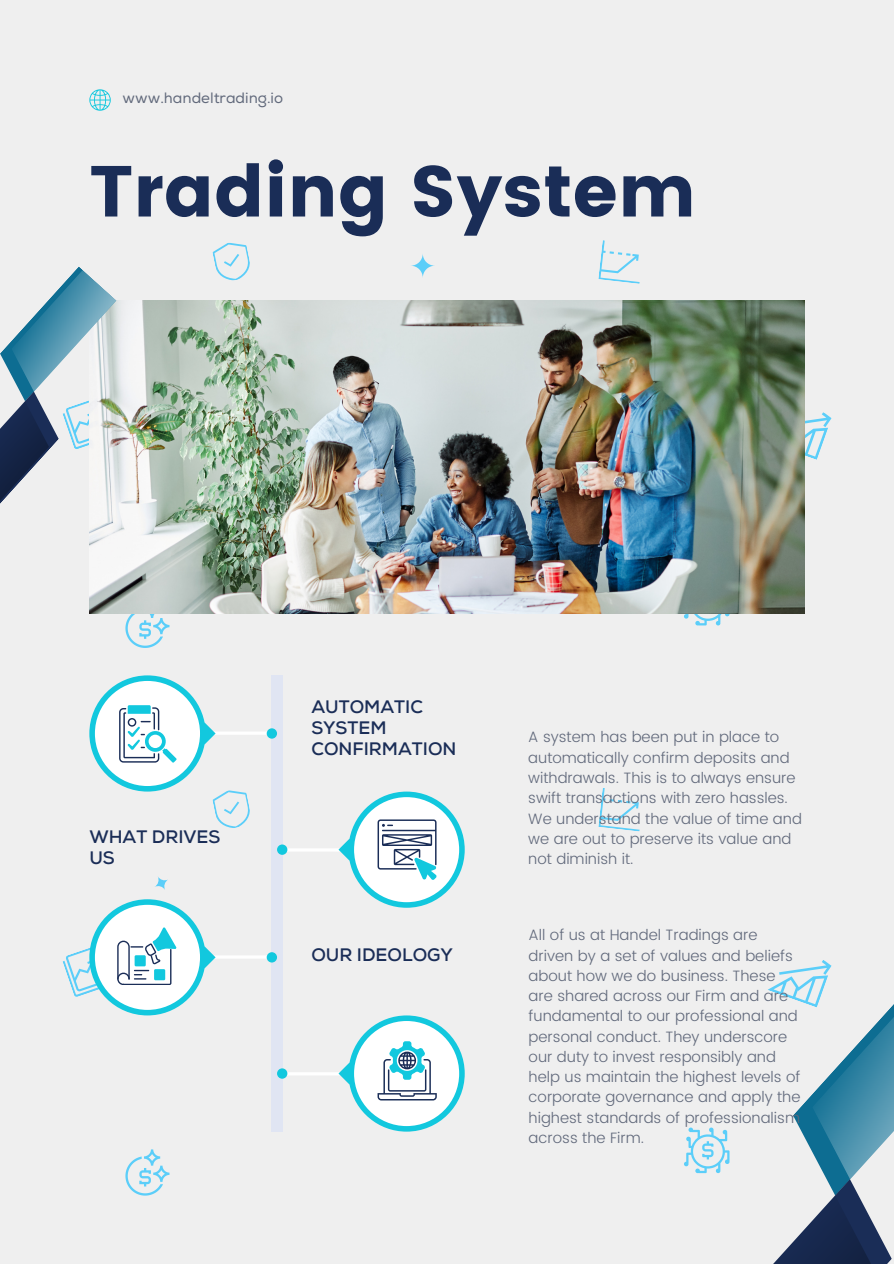
<style>
.page{position:relative;width:894px;height:1264px;background:#fff}
.page>*{position:absolute;margin:0;border:0;box-sizing:border-box;transform-origin:0 0}
.t1{font:72px "Poppins";color:#1a2d57}
.t2{font:700 18px/21.3px "Nexa";color:#1a2d57}
.t3{font:300 15px/20.2px "Poppins";color:#61697b}
.t4{font:15px "Nexa";color:#61697b}
</style>
<div class="page">
<div style="left:0;top:0;width:893px;height:1263px;background:#efefef"></div>
<svg style="left:125px;top:1149px;width:44px;height:46px"></svg>
<svg style="left:598px;top:788px;width:42px;height:43px"></svg>
<svg style="left:155px;top:877px;width:13px;height:13px"></svg>
<svg style="left:684px;top:960px;width:209px;height:303px"></svg>
<svg style="left:89px;top:89px;width:22px;height:22px"></svg>
<div style="left:271px;top:675px;width:11px;height:456px;background:#e0e5f3"></div>
<hr style="left:203px;top:731px;width:67px;height:3px;background:#fff">
<div style="left:266px;top:728px;width:11px;height:10px;background:#12c8de;border-radius:50%"></div>
<hr style="left:203px;top:955px;width:67px;height:3px;background:#fff">
<div style="left:266px;top:952px;width:11px;height:10px;background:#12c8de;border-radius:50%"></div>
<hr style="left:284px;top:848px;width:66px;height:3px;background:#fff">
<div style="left:277px;top:844px;width:10px;height:10px;background:#12c8de;border-radius:50%"></div>
<hr style="left:284px;top:1072px;width:66px;height:3px;background:#fff">
<div style="left:277px;top:1068px;width:10px;height:10px;background:#12c8de;border-radius:50%"></div>
<svg style="left:804px;top:398px;width:28px;height:62px"></svg>
<svg style="left:212px;top:242px;width:38px;height:39px"></svg>
<svg style="left:125px;top:613px;width:44px;height:35px"></svg>
<svg style="left:683px;top:613px;width:46px;height:12px"></svg>
<svg style="left:598px;top:240px;width:42px;height:44px"></svg>
<svg style="left:411px;top:254px;width:23px;height:23px"></svg>
<svg style="left:89px;top:675px;width:164px;height:153px"></svg>
<svg style="left:338px;top:1015px;width:126px;height:116px"></svg>
<svg style="left:62px;top:899px;width:153px;height:116px"></svg>
<svg style="left:338px;top:791px;width:126px;height:116px"></svg>
<img style="left:116px;top:300px;width:688px;height:313px">
<svg style="left:0;top:266px;width:116px;height:348px"></svg>
<p class="t4" style="left:122px;top:89px;width:162px">www.handeltrading.io</p>
<p class="t1" style="left:89px;top:149px;width:608px">Trading System</p>
<p class="t2" style="left:89px;top:826px;width:132px">WHAT DRIVES<br>US</p>
<h1 class="t2" style="left:311px;top:696px;width:147px">AUTOMATIC<br>SYSTEM<br>CONFIRMATION</h1>
<p class="t2" style="left:311px;top:944px;width:143px">OUR IDEOLOGY</p>
<p class="t3" style="left:528px;top:727px;width:275px">A system has been put in place to automatically confirm deposits and withdrawals. This is to always ensure swift transactions with zero hassles.<br>We understand the value of time and we are out to preserve its value and not diminish it.</p>
<p class="t3" style="left:528px;top:925px;width:273px">All of us at Handel Tradings are driven by a set of values and beliefs about how we do business. These are shared across our Firm and are fundamental to our professional and personal conduct. They underscore our duty to invest responsibly and help us maintain the highest levels of corporate governance and apply the highest standards of professionalism across the Firm.</p>
</div>
